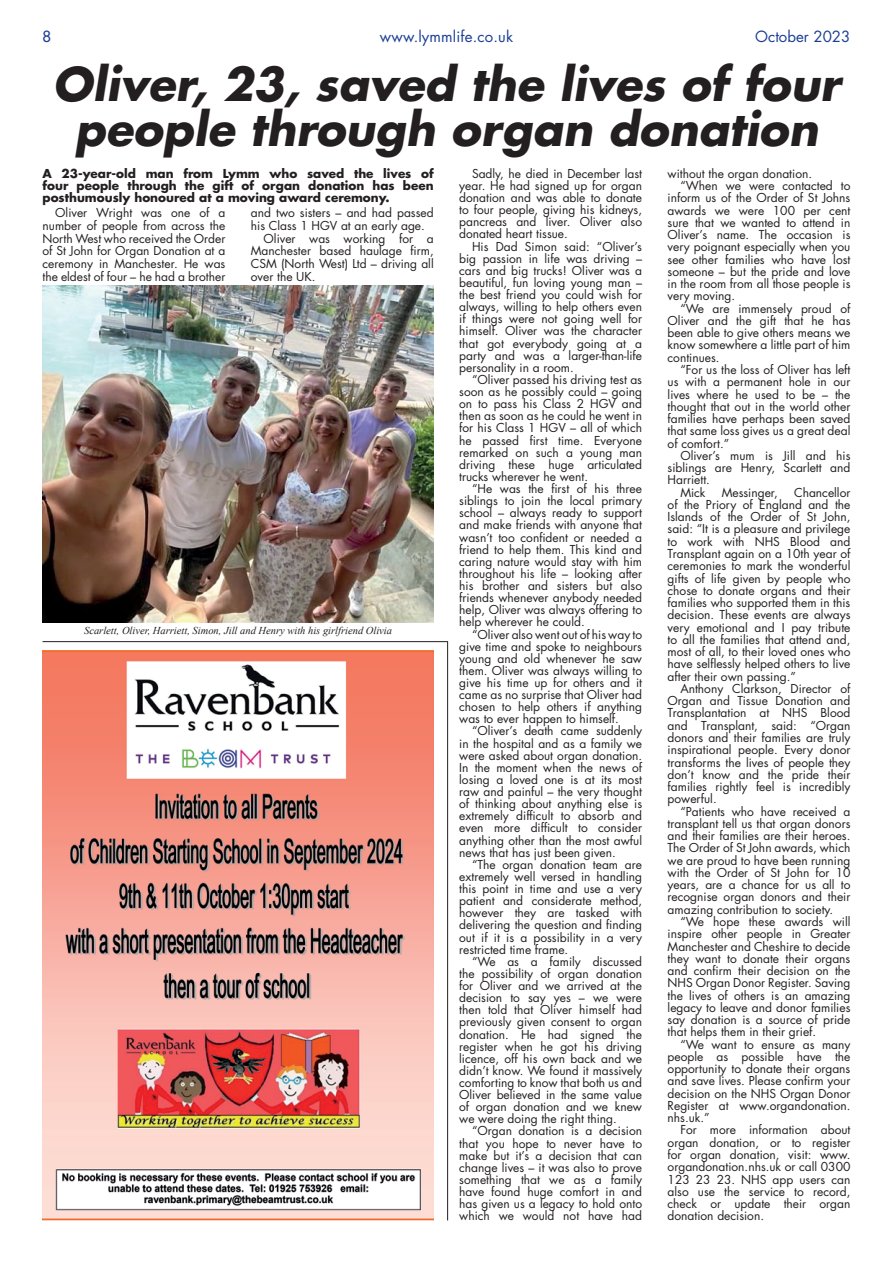
<style>
.page{position:relative;width:893px;height:1263px;background:#fff}
.page>*{position:absolute;margin:0;border:0;box-sizing:border-box;transform-origin:0 0}
.t1{font:italic 700 45px/45px "Futura Std";color:#231f20;text-align:center}
.t2{font:15px "Futura Std";letter-spacing:.01em;color:#1c3e94}
.t3{font:500 15px "Futura Std";color:#1c3e94}
.t4{font:12px/12.1px "Futura Std";color:#231f20;text-align:justify}
.t5{font:700 12px/12px "Futura Std";color:#231f20;text-align:justify}
.t6{font:italic 10.5px "Times New Roman";color:#231f20}
</style>
<div class="page">
<img style="left:43px;top:650px;width:391px;height:570px">
<hr style="left:43px;top:641px;width:405px;height:1px;background:#231f20">
<hr style="left:447px;top:641px;width:1px;height:579px;background:#231f20">
<img style="left:43px;top:285px;width:391px;height:338px">
<p class="t3" style="left:43px;top:27px;width:10px">8</p>
<p class="t2" style="left:380px;top:27px;width:135px">www.lymmlife.co.uk</p>
<p class="t2" style="left:755px;top:27px;width:97px">October 2023</p>
<h1 class="t1" style="left:53px;top:62px;width:789px">Oliver, 23, saved the lives of four people through organ donation</h1>
<p class="t5" style="left:43px;top:167px;width:393px">A 23-year-old man from Lymm who saved the lives of four people through the gift of organ donation has been posthumously honoured at a moving award ceremony.</p>
<p class="t4" style="left:43px;top:207px;width:184px;line-height:12.8px;text-indent:13px">Oliver Wright was one of a number of people from across the North West who received the Order of St John for Organ Donation at a ceremony in Manchester. He was the eldest of four – he had a brother</p>
<p class="t4" style="left:668px;top:167px;width:146px">without the organ donation.</p>
<p class="t4" style="left:680px;top:180px;width:172px">“When we were contacted to</p>
<p class="t4" style="left:668px;top:192px;width:184px">inform us of the Order of St Johns</p>
<p class="t4" style="left:668px;top:204px;width:184px">awards we were 100 per cent</p>
<p class="t4" style="left:668px;top:216px;width:184px">sure that we wanted to attend in</p>
<p class="t4" style="left:668px;top:229px;width:184px">Oliver’s name. The occasion is</p>
<p class="t4" style="left:668px;top:241px;width:184px">very poignant especially when you</p>
<p class="t4" style="left:668px;top:253px;width:184px">see other families who have lost</p>
<p class="t4" style="left:668px;top:266px;width:184px">someone – but the pride and love</p>
<p class="t4" style="left:668px;top:278px;width:184px">in the room from all those people is</p>
<p class="t4" style="left:668px;top:290px;width:69px">very moving.</p>
<p class="t4" style="left:680px;top:302px;width:172px">“We are immensely proud of</p>
<p class="t4" style="left:668px;top:315px;width:184px">Oliver and the gift that he has</p>
<p class="t4" style="left:668px;top:327px;width:184px">been able to give others means we</p>
<p class="t4" style="left:668px;top:339px;width:184px">know somewhere a little part of him</p>
<p class="t4" style="left:668px;top:351px;width:54px">continues.</p>
<p class="t4" style="left:680px;top:364px;width:172px">“For us the loss of Oliver has left</p>
<p class="t4" style="left:668px;top:376px;width:184px">us with a permanent hole in our</p>
<p class="t4" style="left:668px;top:388px;width:184px">lives where he used to be – the</p>
<p class="t4" style="left:668px;top:400px;width:184px">thought that out in the world other</p>
<p class="t4" style="left:668px;top:413px;width:184px">families have perhaps been saved</p>
<p class="t4" style="left:668px;top:425px;width:184px">that same loss gives us a great deal</p>
<p class="t4" style="left:668px;top:437px;width:63px">of comfort.”</p>
<p class="t4" style="left:680px;top:449px;width:172px">Oliver’s mum is Jill and his</p>
<p class="t4" style="left:668px;top:462px;width:184px">siblings are Henry, Scarlett and</p>
<p class="t4" style="left:668px;top:474px;width:44px">Harriett.</p>
<p class="t4" style="left:680px;top:486px;width:27px">Mick</p>
<p class="t4" style="left:722px;top:486px;width:58px">Messinger,</p>
<p class="t4" style="left:459px;top:168px;width:184px;text-indent:13px">Sadly, he died in December last year. He had signed up for organ donation and was able to donate to four people, giving his kidneys, pancreas and liver. Oliver also donated heart tissue.</p>
<p class="t4" style="left:459px;top:240px;width:184px;text-indent:13px">His Dad Simon said: “Oliver’s big passion in life was driving – cars and big trucks! Oliver was a beautiful, fun loving young man – the best friend you could wish for always, willing to help others even if things were not going well for himself. Oliver was the character that got everybody going at a party and was a larger-than-life personality in a room.</p>
<p class="t4" style="left:459px;top:374px;width:184px;text-indent:13px">“Oliver passed his driving test as soon as he possibly could – going on to pass his Class 2 HGV and then as soon as he could he went in for his Class 1 HGV – all of which he passed first time. Everyone remarked on such a young man driving these huge articulated trucks wherever he went.</p>
<p class="t4" style="left:459px;top:483px;width:184px;text-indent:13px">“He was the first of his three siblings to join the local primary school – always ready to support and make friends with anyone that wasn’t too confident or needed a friend to help them. This kind and caring nature would stay with him throughout his life – looking after his brother and sisters but also friends whenever anybody needed help, Oliver was always offering to help wherever he could.</p>
<p class="t4" style="left:459px;top:628px;width:184px;text-indent:13px">“Oliver also went out of his way to give time and spoke to neighbours young and old whenever he saw them. Oliver was always willing to give his time up for others and it came as no surprise that Oliver had chosen to help others if anything was to ever happen to himself.</p>
<p class="t4" style="left:459px;top:725px;width:184px;text-indent:13px">“Oliver’s death came suddenly in the hospital and as a family we were asked about organ donation.<br>In the moment when the news of losing a loved one is at its most raw and painful – the very thought of thinking about anything else is extremely difficult to absorb and even more difficult to consider anything other than the most awful news that has just been given.</p>
<p class="t4" style="left:459px;top:858px;width:184px;text-indent:13px">“The organ donation team are extremely well versed in handling this point in time and use a very patient and considerate method, however they are tasked with delivering the question and finding out if it is a possibility in a very restricted time frame.</p>
<p class="t4" style="left:459px;top:955px;width:184px;text-indent:13px">“We as a family discussed the possibility of organ donation for Oliver and we arrived at the decision to say yes – we were then told that Oliver himself had previously given consent to organ donation. He had signed the register when he got his driving licence, off his own back and we didn’t know. We found it massively comforting to know that both us and Oliver believed in the same value of organ donation and we knew we were doing the right thing.</p>
<p class="t4" style="left:459px;top:1125px;width:184px;text-indent:13px">“Organ donation is a decision that you hope to never have to make but it’s a decision that can change lives – it was also to prove something that we as a family have found huge comfort in and has given us a legacy to hold onto which we would not have had</p>
<p class="t4" style="left:251px;top:207px;width:184px">and two sisters – and had passed</p>
<p class="t4" style="left:251px;top:219px;width:175px">his Class 1 HGV at an early age.</p>
<p class="t4" style="left:264px;top:232px;width:172px">Oliver was working for a</p>
<p class="t4" style="left:251px;top:245px;width:184px">Manchester based haulage firm,</p>
<p class="t4" style="left:251px;top:257px;width:184px">CSM (North West) Ltd – driving all</p>
<p class="t4" style="left:251px;top:270px;width:66px">over the UK.</p>
<p class="t4" style="left:668px;top:486px;width:184px;text-indent:126px">Chancellor of the Priory of England and the Islands of the Order of St John, said: “It is a pleasure and privilege to work with NHS Blood and Transplant again on a 10th year of ceremonies to mark the wonderful gifts of life given by people who chose to donate organs and their families who supported them in this decision. These events are always very emotional and I pay tribute to all the families that attend and, most of all, to their loved ones who have selflessly helped others to live after their own passing.”</p>
<p class="t4" style="left:668px;top:682px;width:184px;text-indent:13px">Anthony Clarkson, Director of Organ and Tissue Donation and Transplantation at NHS Blood and Transplant, said: “Organ donors and their families are truly inspirational people. Every donor transforms the lives of people they don’t know and the pride their families rightly feel is incredibly powerful.</p>
<p class="t4" style="left:668px;top:805px;width:184px;text-indent:13px">“Patients who have received a transplant tell us that organ donors and their families are their heroes.<br>The Order of St John awards, which we are proud to have been running with the Order of St John for 10 years, are a chance for us all to recognise organ donors and their amazing contribution to society.</p>
<p class="t4" style="left:668px;top:915px;width:184px;text-indent:13px">“We hope these awards will inspire other people in Greater Manchester and Cheshire to decide they want to donate their organs and confirm their decision on the NHS Organ Donor Register. Saving the lives of others is an amazing legacy to leave and donor families say donation is a source of pride that helps them in their grief.</p>
<p class="t4" style="left:668px;top:1038px;width:184px;text-indent:13px">“We want to ensure as many people as possible have the opportunity to donate their organs and save lives. Please confirm your decision on the NHS Organ Donor Register at www.organdonation. nhs.uk.”</p>
<p class="t4" style="left:668px;top:1124px;width:184px;text-indent:13px">For more information about organ donation, or to register for organ donation, visit: www. organdonation.nhs.uk or call 0300<br>123 23 23. NHS app users can also use the service to record, check or update their organ donation decision.</p>
<p class="t6" style="left:84px;top:623px;width:309px">Scarlett, Oliver, Harriett, Simon, Jill and Henry with his girlfriend Olivia</p>
</div>
